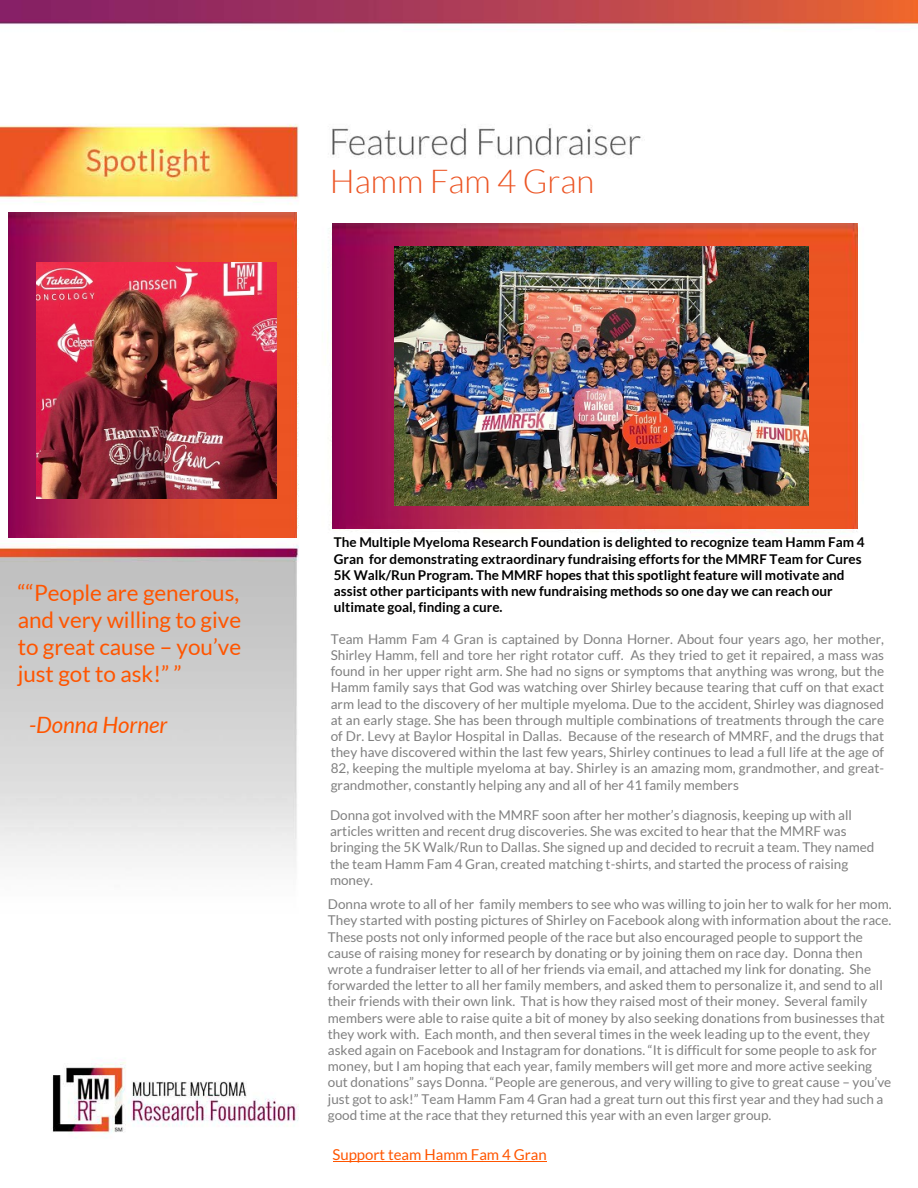
<style>
.page{position:relative;width:918px;height:1188px;background:#fff}
.page>*{position:absolute;margin:0;border:0;box-sizing:border-box;transform-origin:0 0}
.t1{font:300 33px "Lato";color:#ec5423}
.t2{font:22.5px/27px "Lato";color:#f50;text-align:justify}
.t3{font:italic 22.5px "Lato";color:#f50}
.t4{font:15px "Lato";color:#f50}
.t5{font:13.5px/16.2px "Lato";color:#808080}
.t6{font:700 13.5px/16.2px "Lato";color:#000}
.s1{font-style:inherit}
</style>
<div class="page">
<img style="left:0;top:0;width:917px;height:1137px">
<hr style="left:333px;top:1161px;width:214px;height:1px;background:#f50">
<img style="left:333px;top:223px;width:525px;height:306px">
<img style="left:8px;top:213px;width:289px;height:325px">
<img style="left:37px;top:262px;width:239px;height:236px">
<img style="left:395px;top:246px;width:413px;height:260px">
<h1 class="t1" style="left:330px;top:163px;width:266px">Hamm Fam 4 Gran</h1>
<h2 class="t2" style="left:18px;top:579px;width:225px"><span class="s1">“</span>“People are generous, and very willing to give to great cause – you’ve just got to ask!” <span class="s1">”</span></h2>
<h2 class="t3" style="left:29px;top:713px;width:140px"><span class="s1">-</span>Donna Horner</h2>
<p class="t6" style="left:334px;top:534px;width:532px">The Multiple Myeloma Research Foundation is delighted to recognize <span class="s1">team Hamm Fam 4<br>Gran</span> for demonstrating extraordinary fundraising efforts for the MMRF Team for Cures 5K Walk/Run Program. The MMRF hopes that this spotlight feature will motivate and assist other participants with new fundraising methods so one day we can reach our ultimate goal, finding a cure.</p>
<p class="t5" style="left:331px;top:631px;width:555px;text-align:justify">Team Hamm Fam 4 Gran is captained by Donna Horner. About four years ago, her mother, Shirley Hamm, fell and tore her right rotator cuff. As they tried to get it repaired, a mass was found in her upper right arm. She had no signs or symptoms that anything was wrong, but the Hamm family says that God was watching over Shirley because tearing that cuff on that exact arm lead to the discovery of her multiple myeloma. Due to the accident, Shirley was diagnosed at an early stage. She has been through multiple combinations of treatments through the care of Dr. Levy at Baylor Hospital in Dallas. Because of the research of MMRF, and the drugs that they have discovered within the last few years, Shirley continues to lead a full life at the age of 82, keeping the multiple myeloma at bay. Shirley is an amazing mom, grandmother, and great&shy;grandmother, constantly helping any and all of her 41 family members</p>
<p class="t5" style="left:330px;top:807px;width:546px">Donna got involved with the MMRF soon after her mother’s diagnosis, keeping up with all articles written and recent drug discoveries. She was excited to hear that the MMRF was bringing the 5K Walk/Run to Dallas. She signed up and decided to recruit a team. They named the team Hamm Fam 4 Gran, created matching t-shirts, and started the process of raising money.</p>
<p class="t5" style="left:328px;top:896px;width:565px">Donna wrote to all of her family members to see who was willing to join her to walk for her mom.<br>They started with posting pictures of Shirley on Facebook along with information about the race.<br>These posts not only informed people of the race but also encouraged people to support the cause of raising money for research by donating or by joining them on race day. Donna then wrote a fundraiser letter to all of her friends via email, and attached my link for donating. She forwarded the letter to all her family members, and asked them to personalize it, and send to all their friends with their own link. That is how they raised most of their money. Several family members were able to raise quite a bit of money by also seeking donations from businesses that they work with. Each month, and then several times in the week leading up to the event, they asked again on Facebook and Instagram for donations. “It is difficult for some people to ask for money, but I am hoping that each year, family members will get more and more active seeking out donations” says Donna. “People are generous, and very willing to give to great cause – you’ve just got to ask!” Team Hamm Fam 4 Gran had a great turn out this first year and they had such a good time at the race that they returned this year with an even larger group.</p>
<p class="t4" style="left:332px;top:1146px;width:216px"><span class="s1">Support</span> team Hamm Fam 4 Gran</p>
</div>
